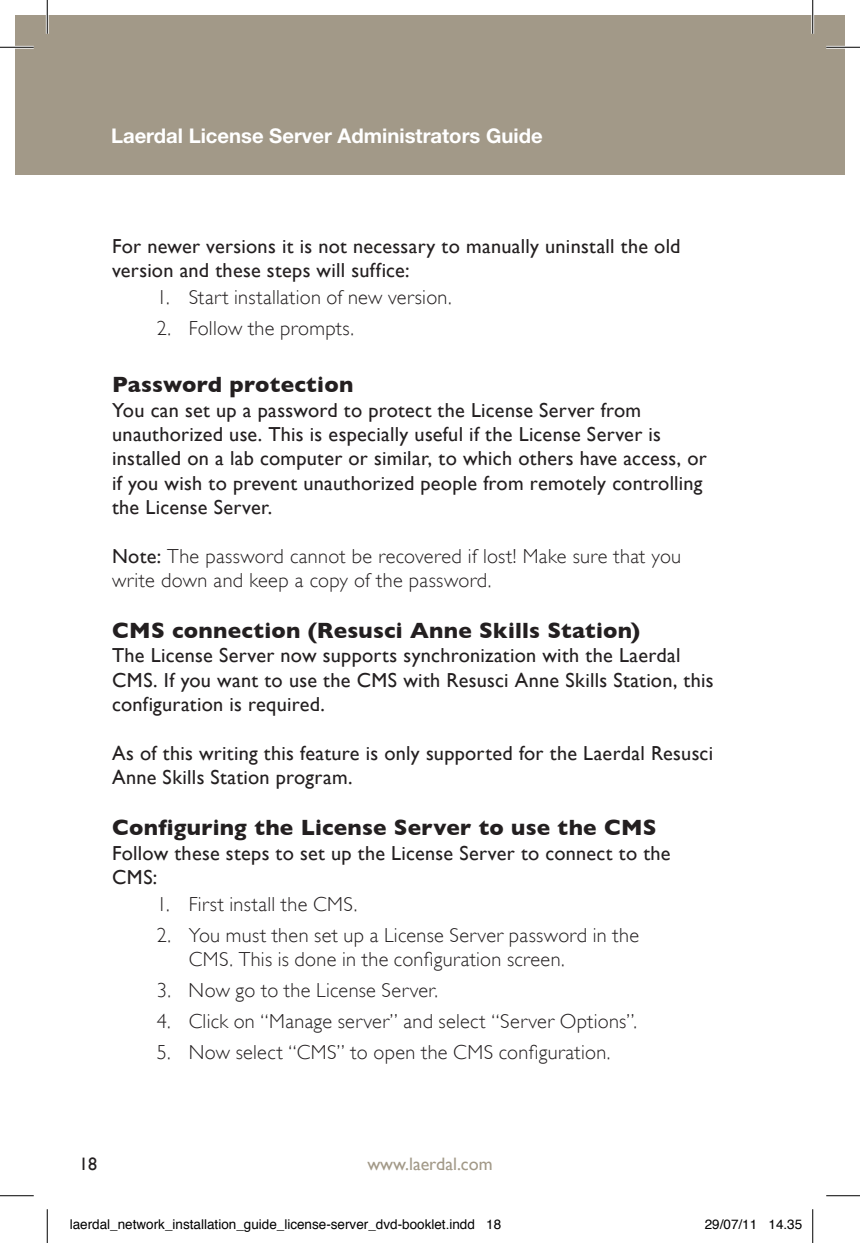
<style>
.page{position:relative;width:860px;height:1243px;background:#fff}
.page>*{position:absolute;margin:0;border:0;box-sizing:border-box;transform-origin:0 0}
.t1{font:700 22.5px "Gill Sans";letter-spacing:.01em;color:#231f20}
.t2{font:20.25px/24.3px "Gill Sans";letter-spacing:.01em;color:#231f20}
.t3{font:300 20.25px/24.3px "Gill Sans";letter-spacing:.015em;color:#231f20}
.t4{font:700 20.25px "Helvetica Neue LT Std";color:#fff}
.t5{font:18px "Gill Sans";color:#a29988}
.t6{font:18px "Gill Sans";color:#231f20}
.t7{font:13.5px "Helvetica";color:#000}
.s1{font-weight:400}
</style>
<div class="page">
<div style="left:15px;top:15px;width:798px;height:160px;background:#a29988"></div>
<div style="left:813px;top:15px;width:31px;height:160px;background:#a29988"></div>
<hr style="left:0;top:46px;width:34px;height:3px;background:#fff">
<hr style="left:826px;top:46px;width:34px;height:3px;background:#fff">
<hr style="left:46px;top:0;width:3px;height:34px;background:#fff">
<hr style="left:811px;top:0;width:3px;height:34px;background:#fff">
<hr style="left:0;top:47px;width:34px;height:1px;background:#000">
<hr style="left:826px;top:47px;width:34px;height:1px;background:#000">
<hr style="left:0;top:1195px;width:34px;height:1px;background:#000">
<hr style="left:826px;top:1195px;width:34px;height:1px;background:#000">
<hr style="left:47px;top:0;width:1px;height:34px;background:#000">
<hr style="left:47px;top:1209px;width:1px;height:34px;background:#000">
<hr style="left:812px;top:0;width:1px;height:34px;background:#000">
<hr style="left:812px;top:1209px;width:1px;height:34px;background:#000">
<p class="t4" style="left:111px;top:123px;width:433px">Laerdal License Server Administrators Guide</p>
<p class="t2" style="left:112px;top:233px;width:570px">For newer versions it is not necessary to manually uninstall the old version and these steps will suffice:</p>
<p class="t3" style="left:157px;top:285px;width:296px">1. Start installation of new version.</p>
<p class="t3" style="left:157px;top:316px;width:199px">2. Follow the prompts.</p>
<p class="t1" style="left:112px;top:371px;width:243px">Password protection</p>
<p class="t2" style="left:112px;top:397px;width:596px">You can set up a password to protect the License Server from unauthorized use. This is especially useful if the License Server is installed on a lab computer or similar, to which others have access, or if you wish to prevent unauthorized people from remotely controlling the License Server.</p>
<p class="t3" style="left:112px;top:543px;width:571px"><span class="s1">Note:</span> The password cannot be recovered if lost! Make sure that you write down and keep a copy of the password.</p>
<p class="t1" style="left:112px;top:617px;width:530px">CMS connection (Resusci Anne Skills Station)</p>
<p class="t2" style="left:112px;top:643px;width:603px">The License Server now supports synchronization with the Laerdal<br>CMS. If you want to use the CMS with Resusci Anne Skills Station, this configuration is required.</p>
<p class="t2" style="left:112px;top:740px;width:603px">As of this writing this feature is only supported for the Laerdal Resusci<br>Anne Skills Station program.</p>
<p class="t1" style="left:112px;top:814px;width:546px">Configuring the License Server to use the CMS</p>
<p class="t2" style="left:112px;top:840px;width:560px">Follow these steps to set up the License Server to connect to the<br>CMS:</p>
<p class="t3" style="left:157px;top:892px;width:202px">1. First install the CMS.</p>
<p class="t3" style="left:189px;top:923px;width:452px;text-indent:-32px">2. You must then set up a License Server password in the<br>CMS. This is done in the configuration screen.</p>
<p class="t3" style="left:157px;top:978px;width:283px">3. Now go to the License Server.</p>
<p class="t3" style="left:157px;top:1009px;width:482px">4. Click on “Manage server” and select “Server Options”.</p>
<p class="t3" style="left:157px;top:1039px;width:455px">5. Now select “CMS” to open the CMS configuration.</p>
<p class="t6" style="left:79px;top:1153px;width:19px">18</p>
<p class="t5" style="left:367px;top:1153px;width:127px">www.laerdal.com</p>
<p class="t7" style="left:70px;top:1214px;width:433px">laerdal_network_installation_guide_license-server_dvd-booklet.indd 18</p>
<p class="t7" style="left:705px;top:1214px;width:99px">29/07/11 14.35</p>
</div>
